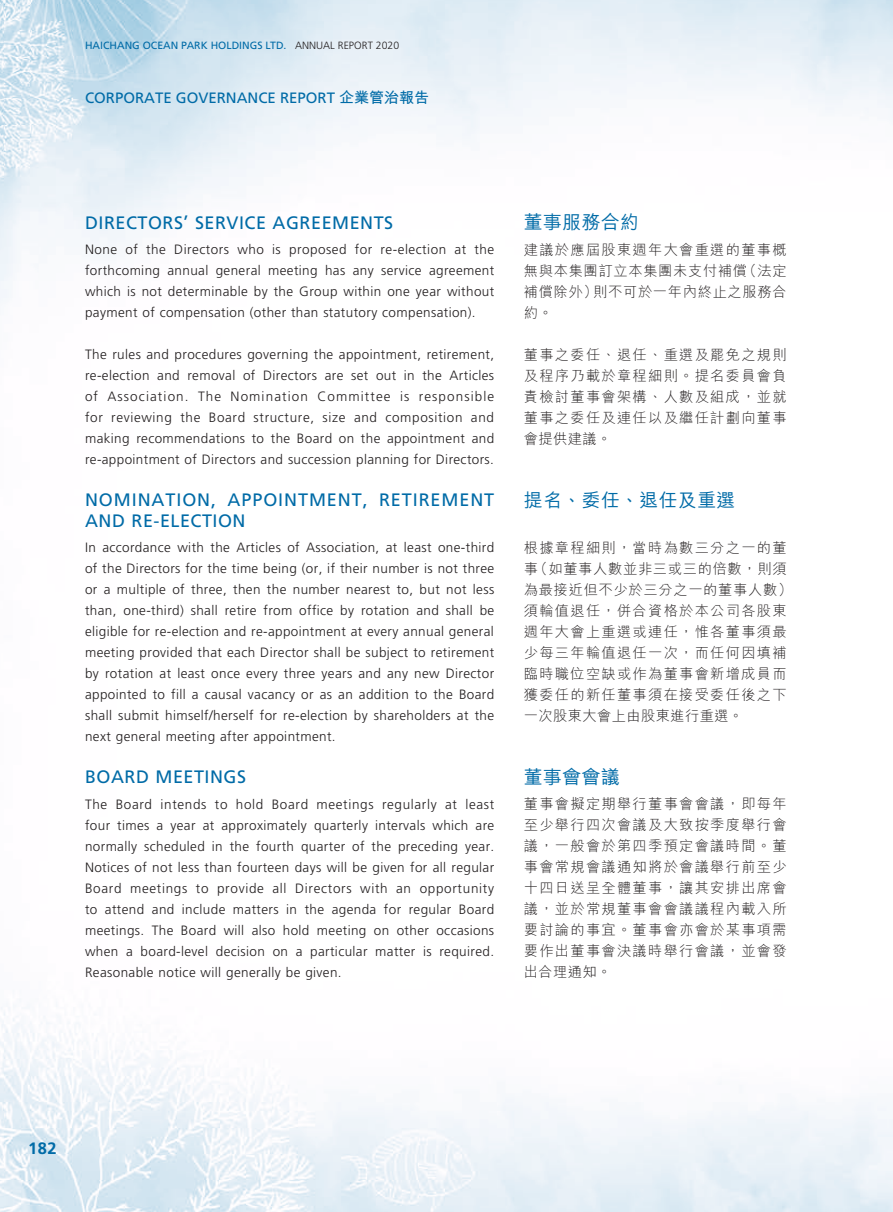
<style>
.page{position:relative;width:893px;height:1212px;background:#fff}
.page>*{position:absolute;margin:0;border:0;box-sizing:border-box;transform-origin:0 0}
.t1{font:500 18.75px "M Hei HK";letter-spacing:.03em;color:#006ba7}
.t2{font:18px/21px "Frutiger LT Std";letter-spacing:.05em;color:#006ba7}
.t3{font:18px "Frutiger LT Std";letter-spacing:.03em;color:#006ba7}
.t4{font:700 16.5px "Frutiger LT Std";color:#006ba7}
.t5{font:15px "Frutiger LT Std";color:#006ba7}
.t6{font:300 14.25px/21px "M Hei HK";letter-spacing:.09em;color:#231f20;text-align:justify}
.t7{font:300 13.5px/21px "Frutiger LT Std";letter-spacing:.03em;color:#231f20;text-align:justify}
.t8{font:10.5px "Frutiger LT Std";color:#006ba7}
.s1{font-weight:300;color:#231f20}
.s2{font-family:"M Hei HK";font-weight:700}
</style>
<div class="page">
<img style="left:0;top:0;width:893px;height:1212px">
<p class="t8" style="left:85px;top:39px;width:316px">HAICHANG OCEAN PARK HOLDINGS LTD. <span class="s1">Annual REPORT 2020</span></p>
<p class="t5" style="left:85px;top:89px;width:346px">CORPORATE GOVERNANCE REPORT <span class="s2">企業管治報告</span></p>
<h2 class="t3" style="left:85px;top:212px;width:310px">DIRECTORS’ SERVICE AGREEMENTS</h2>
<p class="t7" style="left:85px;top:239px;width:411px">none of the Directors who is proposed for re-election at the forthcoming annual general meeting has any service agreement which is not determinable by the Group within one year without payment of compensation (other than statutory compensation).</p>
<p class="t7" style="left:85px;top:344px;width:411px">The rules and procedures governing the appointment, retirement, re-election and removal of Directors are set out in the Articles of Association. The nomination Committee is responsible for reviewing the Board structure, size and composition and making recommendations to the Board on the appointment and re-appointment of Directors and succession planning for Directors.</p>
<h2 class="t2" style="left:85px;top:489px;width:411px">NOMINATION, APPOINTMENT, RETIREMENT<br>AND RE-ELECTION</h2>
<p class="t7" style="left:85px;top:537px;width:411px">In accordance with the Articles of Association, at least one-third of the Directors for the time being (or, if their number is not three or a multiple of three, then the number nearest to, but not less than, one-third) shall retire from office by rotation and shall be eligible for re-election and re-appointment at every annual general meeting provided that each Director shall be subject to retirement by rotation at least once every three years and any new Director appointed to fill a causal vacancy or as an addition to the Board shall submit himself/herself for re-election by shareholders at the next general meeting after appointment.</p>
<h2 class="t3" style="left:85px;top:766px;width:163px">BOARD MEETINGS</h2>
<p class="t7" style="left:85px;top:793px;width:411px">The Board intends to hold Board meetings regularly at least four times a year at approximately quarterly intervals which are normally scheduled in the fourth quarter of the preceding year. notices of not less than fourteen days will be given for all regular Board meetings to provide all Directors with an opportunity to attend and include matters in the agenda for regular Board meetings. The Board will also hold meeting on other occasions when a board-level decision on a particular matter is required.<br>Reasonable notice will generally be given.</p>
<h1 class="t1" style="left:524px;top:209px;width:117px">董事服務合約</h1>
<p class="t6" style="left:524px;top:239px;width:264px">建議於應屆股東週年大會重選的董事概無與本集團訂立本集團未支付補償（法定補償除外）則不可於一年內終止之服務合約。</p>
<p class="t6" style="left:524px;top:344px;width:264px">董事之委任、退任、重選及罷免之規則及程序乃載於章程細則。提名委員會負責檢討董事會架構、人數及組成，並就董事之委任及連任以及繼任計劃向董事會提供建議。</p>
<h1 class="t1" style="left:524px;top:486px;width:213px">提名、委任、退任及重選</h1>
<p class="t6" style="left:524px;top:537px;width:270px;text-align:left">根據章程細則，當時為數三分之一的董事（如董事人數並非三或三的倍數，則須為最接近但不少於三分之一的董事人數）須輪值退任，併合資格於本公司各股東週年大會上重選或連任，惟各董事須最少每三年輪值退任一次，而任何因填補臨時職位空缺或作為董事會新增成員而獲委任的新任董事須在接受委任後之下一次股東大會上由股東進行重選。</p>
<h1 class="t1" style="left:524px;top:763px;width:97px">董事會會議</h1>
<p class="t6" style="left:524px;top:793px;width:264px">董事會擬定期舉行董事會會議，即每年至少舉行四次會議及大致按季度舉行會議，一般會於第四季預定會議時間。董事會常規會議通知將於會議舉行前至少十四日送呈全體董事，讓其安排出席會議，並於常規董事會會議議程內載入所要討論的事宜。董事會亦會於某事項需要作出董事會決議時舉行會議，並會發出合理通知。</p>
<p class="t4" style="left:28px;top:1139px;width:30px">182</p>
</div>
